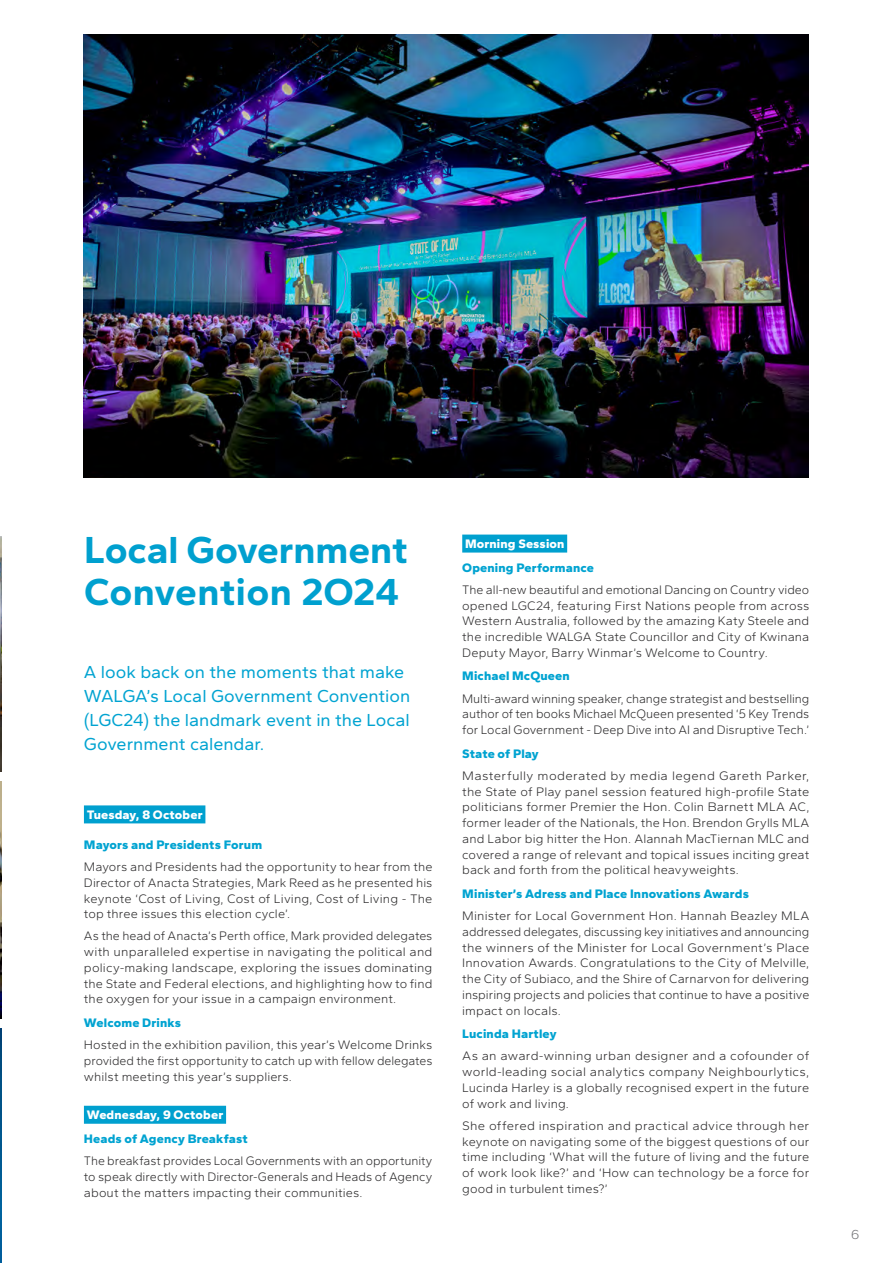
<style>
.page{position:relative;width:893px;height:1263px;background:#fff}
.page>*{position:absolute;margin:0;border:0;box-sizing:border-box;transform-origin:0 0}
.t1{font:700 39px/42px "Gantari";color:#00a0cf}
.t2{font:18px/24px "Gantari";letter-spacing:-.005em;color:#00a3d1}
.t3{font:300 13.5px "Gantari";color:#6d6e71}
.t4{font:300 12.75px/15.8px "Gantari";letter-spacing:.005em;color:#292829;text-align:justify}
.t5{font:800 12.75px "Gantari";letter-spacing:.01em;color:#00a3d1}
.t6{font:800 12.75px "Gantari";letter-spacing:.01em;color:#fff}
</style>
<div class="page">
<img style="left:0;top:1028px;width:1px;height:235px">
<img style="left:0;top:536px;width:1px;height:235px">
<div style="left:84px;top:805px;width:121px;height:18px;background:#00a0cf"></div>
<div style="left:84px;top:1106px;width:142px;height:18px;background:#00a0cf"></div>
<img style="left:84px;top:34px;width:725px;height:444px">
<div style="left:462px;top:535px;width:105px;height:18px;background:#00a0cf"></div>
<img style="left:0;top:782px;width:1px;height:237px">
<h1 class="t1" style="left:84px;top:528px;width:325px">Local Government<br>Convention 2O24</h1>
<h2 class="t2" style="left:84px;top:660px;width:328px">A look back on the moments that make WALGA’s Local Government Convention (LGC24) the landmark event in the Local Government calendar.</h2>
<p class="t6" style="left:87px;top:806px;width:117px">Tuesday, 8 October</p>
<p class="t5" style="left:84px;top:836px;width:180px">Mayors and Presidents Forum</p>
<p class="t4" style="left:84px;top:859px;width:350px">Mayors and Presidents had the opportunity to hear from the Director of Anacta Strategies, Mark Reed as he presented his keynote ‘Cost of Living, Cost of Living, Cost of Living - The top three issues this election cycle’.</p>
<p class="t4" style="left:84px;top:928px;width:350px">As the head of Anacta’s Perth office, Mark provided delegates with unparalleled expertise in navigating the political and policy-making landscape, exploring the issues dominating the State and Federal elections, and highlighting how to find the oxygen for your issue in a campaign environment.</p>
<p class="t5" style="left:84px;top:1015px;width:99px">Welcome Drinks</p>
<p class="t4" style="left:84px;top:1037px;width:350px">Hosted in the exhibition pavilion, this year’s Welcome Drinks provided the first opportunity to catch up with fellow delegates whilst meeting this year’s suppliers.</p>
<p class="t6" style="left:87px;top:1107px;width:138px">Wednesday, 9 October</p>
<p class="t5" style="left:84px;top:1130px;width:165px">Heads of Agency Breakfast</p>
<p class="t4" style="left:84px;top:1152px;width:350px">The breakfast provides Local Governments with an opportunity to speak directly with Director-Generals and Heads of Agency about the matters impacting their communities.</p>
<p class="t6" style="left:465px;top:536px;width:101px">Morning Session</p>
<p class="t5" style="left:462px;top:559px;width:133px">Opening Performance</p>
<p class="t4" style="left:462px;top:581px;width:349px">The all-new beautiful and emotional Dancing on Country video opened LGC24, featuring First Nations people from across Western Australia, followed by the amazing Katy Steele and the incredible WALGA State Councillor and City of Kwinana Deputy Mayor, Barry Winmar’s Welcome to Country.</p>
<p class="t5" style="left:462px;top:668px;width:109px">Michael McQueen</p>
<p class="t4" style="left:462px;top:690px;width:349px">Multi-award winning speaker, change strategist and bestselling author of ten books Michael McQueen presented ‘5 Key Trends for Local Government - Deep Dive into AI and Disruptive Tech.’</p>
<p class="t5" style="left:462px;top:745px;width:78px">State of Play</p>
<p class="t4" style="left:462px;top:767px;width:349px">Masterfully moderated by media legend Gareth Parker, the State of Play panel session featured high-profile State politicians former Premier the Hon. Colin Barnett MLA AC, former leader of the Nationals, the Hon. Brendon Grylls MLA and Labor big hitter the Hon. Alannah MacTiernan MLC and covered a range of relevant and topical issues inciting great back and forth from the political heavyweights.</p>
<p class="t5" style="left:462px;top:885px;width:288px">Minister’s Adress and Place Innovations Awards</p>
<p class="t4" style="left:462px;top:908px;width:349px">Minister for Local Government Hon. Hannah Beazley MLA addressed delegates, discussing key initiatives and announcing the winners of the Minister for Local Government’s Place Innovation Awards. Congratulations to the City of Melville, the City of Subiaco, and the Shire of Carnarvon for delivering inspiring projects and policies that continue to have a positive impact on locals.</p>
<p class="t5" style="left:462px;top:1026px;width:96px">Lucinda Hartley</p>
<p class="t4" style="left:462px;top:1048px;width:349px">As an award-winning urban designer and a cofounder of world-leading social analytics company Neighbourlytics, Lucinda Harley is a globally recognised expert in the future of work and living.</p>
<p class="t4" style="left:462px;top:1117px;width:349px">She offered inspiration and practical advice through her keynote on navigating some of the biggest questions of our time including ‘What will the future of living and the future of work look like?’ and ‘How can technology be a force for good in turbulent times?’</p>
<p class="t3" style="left:851px;top:1226px;width:10px">6</p>
</div>
